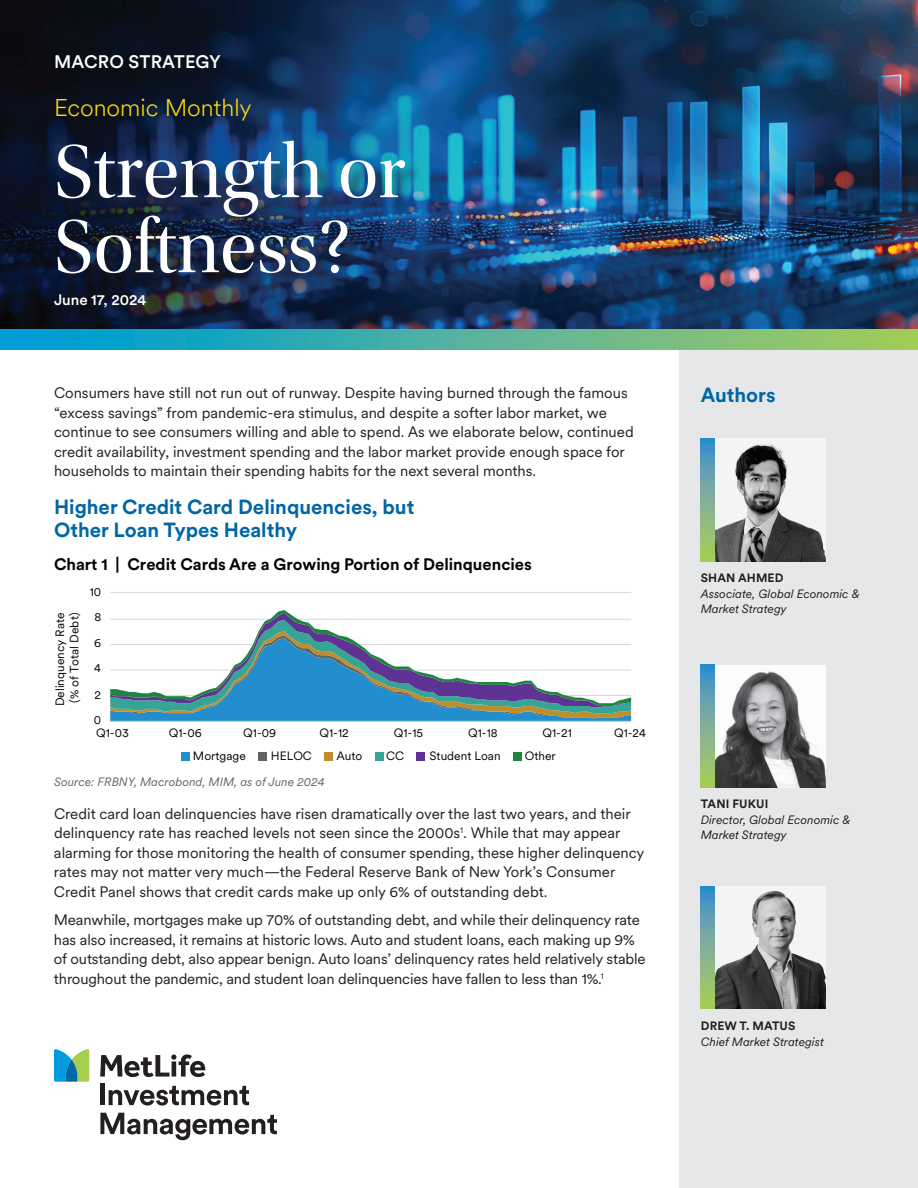
<style>
.page{position:relative;width:918px;height:1188px;background:#fff}
.page>*{position:absolute;margin:0;border:0;box-sizing:border-box;transform-origin:0 0}
.t1{font:78px/75px "Utopia Std Disp";color:#fff}
.t2{font:300 24px "Met Life Circular";color:#ffd80a}
.t3{font:700 20.25px/22.5px "Met Life Circular";color:#0066a5}
.t4{font:500 18px "Met Life Circular";letter-spacing:.01em;color:#fff}
.t5{font:700 16.5px "Met Life Circular";color:#040503}
.t6{font:15px/19.5px "Met Life Circular";color:#231f20}
.t7{font:500 15px "Met Life Circular";color:#fff}
.t8{font:12px/14.4px "Met Life Circular";color:#040503}
.t9{font:italic 12px/15px "Met Life Circular";color:#231f20}
.t10{font:italic 12px "Met Life Circular";color:#64666b}
.t11{font:700 12px "Met Life Circular";letter-spacing:.01em;color:#231f20}
</style>
<div class="page">
<img style="left:0;top:0;width:918px;height:330px">
<svg style="left:54px;top:1049px;width:35px;height:33px"></svg>
<svg style="left:100px;top:1055px;width:105px;height:22px"></svg>
<div style="left:100px;top:1084px;width:5px;height:21px;background:#231f20"></div>
<svg style="left:109px;top:1086px;width:140px;height:20px"></svg>
<svg style="left:100px;top:1113px;width:177px;height:27px"></svg>
<div style="left:59px;top:143px;width:364px;height:148px;background:#231f20;opacity:.5"></div>
<div style="left:679px;top:345px;width:239px;height:843px;background:#e6e7e9"></div>
<div style="left:0;top:330px;width:918px;height:20px;background:linear-gradient(to right,#009ade,#aacb5c)"></div>
<hr style="left:110px;top:592px;width:521px;height:1px;background:#d8d8d5">
<svg style="left:110px;top:719px;width:521px;height:2px"></svg>
<svg style="left:110px;top:717px;width:521px;height:2px"></svg>
<svg style="left:110px;top:713px;width:521px;height:4px;background:#3c8eb3"></svg>
<svg style="left:110px;top:707px;width:521px;height:6px;background:#4c949f"></svg>
<svg style="left:110px;top:610px;width:521px;height:96px"></svg>
<hr style="left:110px;top:721px;width:521px;height:1px;background:#d8d8d5">
<div style="left:181px;top:752px;width:9px;height:9px;background:#228ecd"></div>
<div style="left:258px;top:752px;width:9px;height:9px;background:#646464"></div>
<div style="left:324px;top:752px;width:9px;height:9px;background:#bf8e2c"></div>
<div style="left:375px;top:752px;width:9px;height:9px;background:#37a596"></div>
<div style="left:416px;top:752px;width:9px;height:9px;background:#5f3394"></div>
<div style="left:513px;top:752px;width:9px;height:9px;background:#1f8440"></div>
<img style="left:714px;top:887px;width:112px;height:121px">
<svg style="left:701px;top:887px;width:13px;height:121px;background:#78ae96"></svg>
<img style="left:714px;top:665px;width:112px;height:122px">
<svg style="left:701px;top:665px;width:13px;height:122px;background:#78ae96"></svg>
<img style="left:714px;top:439px;width:112px;height:122px">
<svg style="left:701px;top:438px;width:13px;height:123px;background:#78ae96"></svg>
<p class="t4" style="left:54px;top:49px;width:168px">MACRO STRATEGY</p>
<h2 class="t2" style="left:54px;top:92px;width:199px">Economic Monthly</h2>
<h1 class="t1" style="left:54px;top:136px;width:353px">Strength or<br>Softness?</h1>
<p class="t7" style="left:54px;top:290px;width:94px">June 17, 2024</p>
<p class="t6" style="left:54px;top:383px;width:581px">Consumers have still not run out of runway. Despite having burned through the famous “excess savings” from pandemic-era stimulus, and despite a softer labor market, we continue to see consumers willing and able to spend. As we elaborate below, continued credit availability, investment spending and the labor market provide enough space for households to maintain their spending habits for the next several months.</p>
<h3 class="t3" style="left:54px;top:495px;width:362px">Higher Credit Card Delinquencies, but<br>Other Loan Types Healthy</h3>
<p class="t5" style="left:54px;top:553px;width:480px">Chart 1 | Credit Cards Are a Growing Portion of Delinquencies</p>
<p class="t8" style="left:52px;top:706px;width:95px;rotate:-90deg">Delinquency Rate (% of Total Debt)</p>
<p class="t8" style="left:94px;top:712px;width:9px">0</p>
<p class="t8" style="left:90px;top:584px;width:13px">10</p>
<p class="t8" style="left:94px;top:609px;width:8px">8</p>
<p class="t8" style="left:94px;top:635px;width:9px">6</p>
<p class="t8" style="left:94px;top:660px;width:8px">4</p>
<p class="t8" style="left:95px;top:687px;width:8px">2</p>
<p class="t8" style="left:96px;top:725px;width:34px">Q1-03</p>
<p class="t8" style="left:169px;top:725px;width:34px">Q1-06</p>
<p class="t8" style="left:243px;top:725px;width:34px">Q1-09</p>
<p class="t8" style="left:320px;top:725px;width:31px">Q1-12</p>
<p class="t8" style="left:394px;top:725px;width:31px">Q1-15</p>
<p class="t8" style="left:468px;top:725px;width:31px">Q1-18</p>
<p class="t8" style="left:543px;top:725px;width:31px">Q1-21</p>
<p class="t8" style="left:614px;top:725px;width:34px">Q1-24</p>
<p class="t8" style="left:193px;top:748px;width:54px">Mortgage</p>
<p class="t8" style="left:271px;top:748px;width:42px">HELOC</p>
<p class="t8" style="left:336px;top:748px;width:27px">Auto</p>
<p class="t8" style="left:386px;top:748px;width:19px">CC</p>
<p class="t8" style="left:430px;top:748px;width:73px">Student Loan</p>
<p class="t8" style="left:525px;top:748px;width:32px">Other</p>
<p class="t10" style="left:54px;top:774px;width:272px">Source: FRBNY, Macrobond, MIM, as of June 2024</p>
<p class="t6" style="left:54px;top:803px;width:592px">Credit card loan delinquencies have risen dramatically over the last two years, and their delinquency rate has reached levels not seen since the 2000s<sup>1</sup>. While that may appear alarming for those monitoring the health of consumer spending, these higher delinquency rates may not matter very much—the Federal Reserve Bank of New York’s Consumer Credit Panel shows that credit cards make up only 6% of outstanding debt.</p>
<p class="t6" style="left:54px;top:910px;width:593px">Meanwhile, mortgages make up 70% of outstanding debt, and while their delinquency rate has also increased, it remains at historic lows. Auto and student loans, each making up 9% of outstanding debt, also appear benign. Auto loans’ delinquency rates held relatively stable throughout the pandemic, and student loan delinquencies have fallen to less than 1%.<sup>1</sup></p>
<h3 class="t3" style="left:701px;top:383px;width:76px">Authors</h3>
<p class="t11" style="left:701px;top:570px;width:84px">SHAN AHMED</p>
<p class="t9" style="left:701px;top:586px;width:160px">Associate, Global Economic &amp;<br>Market Strategy</p>
<p class="t11" style="left:701px;top:795px;width:69px">TANI FUKUI</p>
<p class="t9" style="left:701px;top:812px;width:151px">Director, Global Economic &amp;<br>Market Strategy</p>
<p class="t11" style="left:701px;top:1017px;width:96px">DREW T. MATUS</p>
<p class="t9" style="left:701px;top:1034px;width:125px">Chief Market Strategist</p>
</div>
